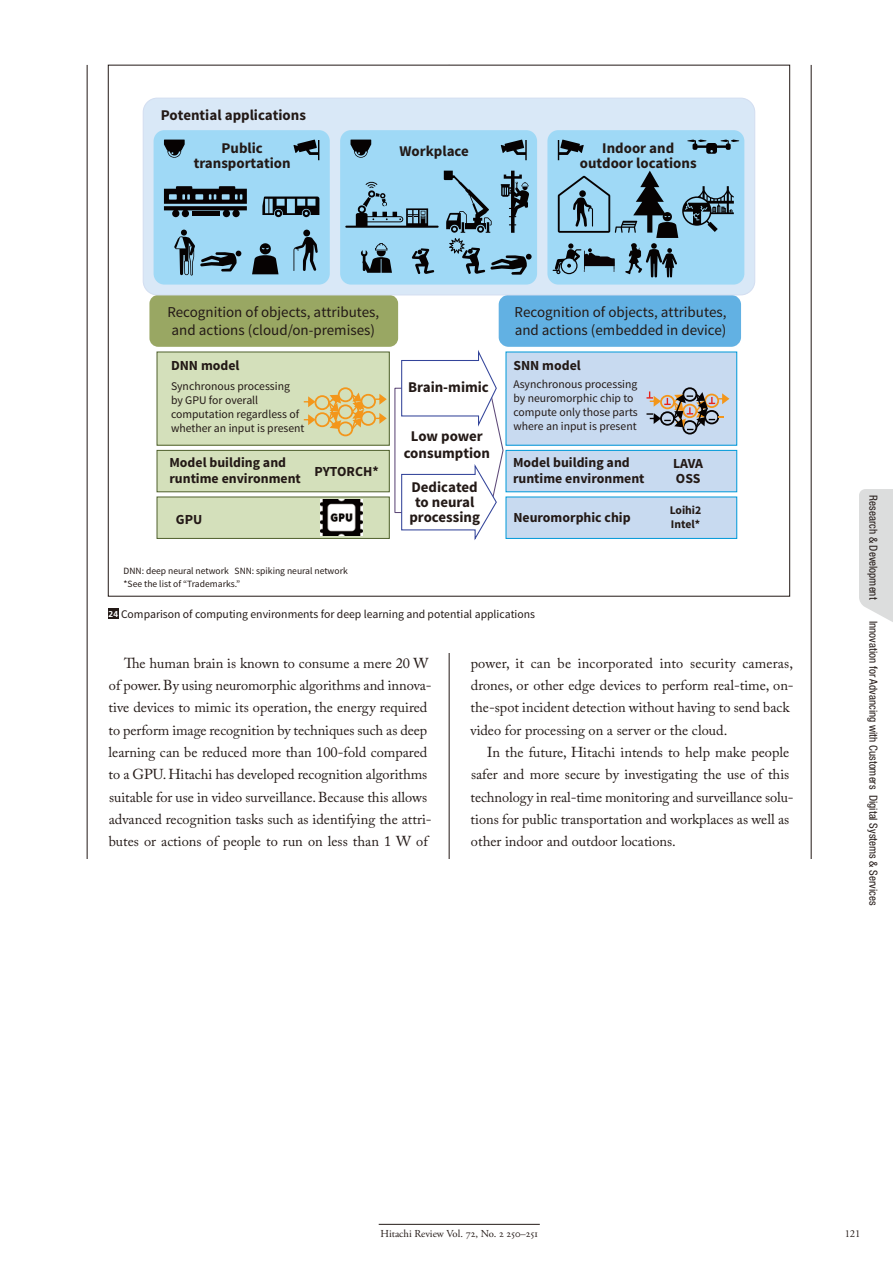
<style>
.page{position:relative;width:893px;height:1263px;background:#fff}
.page>*{position:absolute;margin:0;border:0;box-sizing:border-box;transform-origin:0 0}
.t1{font:15px/18px "Source Sans Pro";color:#231916}
.t2{font:700 14.85px/15px "Source Sans Pro";color:#231916;text-align:center}
.t3{font:14.4px/22.4px "Adobe Caslon Pro";color:#231916}
.t4{font:700 13.8px/16.6px "Source Sans Pro";color:#231916}
.t5{font:11.7px/14.1px "Source Sans Pro";color:#231916}
.t6{font:700 11.7px/14.1px "Source Sans Pro";color:#231916}
.t7{font:condensed 11.1px "Helvetica Neue LT Std";color:#231916}
.t8{font:10.65px "Adobe Garamond Pro";color:#231916}
.t9{font:9.6px/12.8px "Source Sans Pro";color:#231916}
.s1{font-family:"Frutiger LT Std";font-weight:700;font-size:8.55px;color:#fff}
</style>
<div class="page">
<hr style="left:87px;top:65px;width:1px;height:1116px;background:#231916">
<hr style="left:449px;top:65px;width:1px;height:1116px;background:#231916">
<hr style="left:811px;top:65px;width:1px;height:1116px;background:#231916">
<hr style="left:379px;top:1224px;width:161px;height:1px;background:#231916">
<svg style="left:859px;top:489px;width:33px;height:133px;background:#dedfdf"></svg>
<div style="left:157px;top:352px;width:232px;height:93px;background:#d4e0bb"></div>
<div style="left:157px;top:352px;width:233px;height:94px;border:1px solid #50612e"></div>
<div style="left:157px;top:497px;width:232px;height:41px;background:#d4e0bb"></div>
<div style="left:157px;top:497px;width:233px;height:42px;border:1px solid #50612e"></div>
<div style="left:157px;top:450px;width:232px;height:42px;background:#d4e0bb"></div>
<div style="left:157px;top:450px;width:233px;height:42px;border:1px solid #50612e"></div>
<svg style="left:394px;top:347px;width:110px;height:195px"></svg>
<div style="left:314px;top:395px;width:16px;height:15px;border:2px solid #f3961b;border-radius:50%"></div>
<div style="left:314px;top:412px;width:16px;height:15px;border:2px solid #f3961b;border-radius:50%"></div>
<div style="left:338px;top:421px;width:15px;height:15px;border:2px solid #f3961b;border-radius:50%"></div>
<div style="left:338px;top:404px;width:15px;height:15px;border:2px solid #f3961b;border-radius:50%"></div>
<div style="left:338px;top:387px;width:15px;height:15px;border:2px solid #f3961b;border-radius:50%"></div>
<div style="left:360px;top:411px;width:16px;height:15px;border:2px solid #f3961b;border-radius:50%"></div>
<div style="left:360px;top:394px;width:16px;height:15px;border:2px solid #f3961b;border-radius:50%"></div>
<svg style="left:304px;top:396px;width:11px;height:11px"></svg>
<svg style="left:328px;top:395px;width:13px;height:34px"></svg>
<svg style="left:352px;top:393px;width:12px;height:36px"></svg>
<svg style="left:304px;top:414px;width:11px;height:11px"></svg>
<svg style="left:375px;top:394px;width:12px;height:11px"></svg>
<svg style="left:375px;top:413px;width:12px;height:11px"></svg>
<img style="left:321px;top:500px;width:41px;height:36px">
<div style="left:506px;top:352px;width:231px;height:93px;background:#c8daf0"></div>
<div style="left:506px;top:352px;width:231px;height:94px;border:1px solid #0099d9"></div>
<div style="left:506px;top:497px;width:231px;height:41px;background:#c8daf0"></div>
<div style="left:506px;top:497px;width:231px;height:42px;border:1px solid #0099d9"></div>
<div style="left:506px;top:450px;width:231px;height:42px;background:#c8daf0"></div>
<div style="left:506px;top:450px;width:231px;height:42px;border:1px solid #0099d9"></div>
<div style="left:682px;top:420px;width:15px;height:15px;border:2px solid #060202;border-radius:50%"></div>
<div style="left:682px;top:387px;width:15px;height:15px;border:2px solid #060202;border-radius:50%"></div>
<div style="left:149px;top:295px;width:249px;height:52px;background:#99a763;border-radius:9px"></div>
<div style="left:499px;top:295px;width:242px;height:52px;background:#62b1e3;border-radius:10px"></div>
<div style="left:143px;top:98px;width:612px;height:197px;background:#d9e8f7;border-radius:14px"></div>
<div style="left:143px;top:98px;width:612px;height:197px;border:1px solid #d3def1;border-radius:14px"></div>
<div style="left:547px;top:130px;width:197px;height:155px;background:#9fd9f6;border-radius:11px"></div>
<div style="left:340px;top:130px;width:197px;height:155px;background:#9fd9f6;border-radius:11px"></div>
<div style="left:154px;top:130px;width:176px;height:155px;background:#9fd9f6;border-radius:11px"></div>
<svg style="left:553px;top:171px;width:181px;height:107px"></svg>
<svg style="left:687px;top:140px;width:52px;height:14px"></svg>
<svg style="left:558px;top:140px;width:26px;height:20px"></svg>
<svg style="left:345px;top:171px;width:187px;height:104px"></svg>
<svg style="left:350px;top:140px;width:21px;height:18px"></svg>
<svg style="left:501px;top:140px;width:26px;height:20px"></svg>
<svg style="left:252px;top:243px;width:26px;height:31px"></svg>
<div style="left:303px;top:230px;width:7px;height:6px;background:#060202;border-radius:50%"></div>
<svg style="left:293px;top:237px;width:25px;height:34px"></svg>
<svg style="left:174px;top:230px;width:63px;height:46px"></svg>
<svg style="left:235px;top:250px;width:7px;height:7px"></svg>
<svg style="left:164px;top:186px;width:83px;height:31px"></svg>
<svg style="left:262px;top:197px;width:57px;height:20px"></svg>
<svg style="left:164px;top:140px;width:21px;height:18px"></svg>
<svg style="left:293px;top:140px;width:26px;height:20px"></svg>
<svg style="left:646px;top:391px;width:83px;height:39px"></svg>
<div style="left:108px;top:609px;width:11px;height:10px;background:#231916"></div>
<p class="t2" style="left:222px;top:100px;width:86px;line-height:32.4px;text-align:left;text-indent:-61px">Potential applications<br>Public</p>
<p class="t2" style="left:194px;top:156px;width:99px">transportation</p>
<p class="t2" style="left:399px;top:145px;width:71px">Workplace</p>
<p class="t2" style="left:580px;top:141px;width:118px">Indoor and outdoor locations</p>
<p class="t1" style="left:167px;top:305px;width:213px">Recognition of objects, attributes, and actions (cloud/on-premises)</p>
<p class="t4" style="left:171px;top:358px;width:70px">DNN model</p>
<p class="t1" style="left:515px;top:305px;width:213px">Recognition of objects, attributes, and actions (embedded in device)</p>
<p class="t4" style="left:513px;top:358px;width:69px">SNN model</p>
<p class="t5" style="left:171px;top:380px;width:135px">Synchronous processing by GPU for overall computation regardless of whether an input is present</p>
<p class="t5" style="left:513px;top:378px;width:126px">Asynchronous processing by neuromorphic chip to compute only those parts where an input is present</p>
<p class="t2" style="left:408px;top:381px;width:82px">Brain-mimic</p>
<p class="t2" style="left:404px;top:430px;width:88px;line-height:16.5px">Low power consumption</p>
<p class="t2" style="left:409px;top:481px;width:72px">Dedicated to neural processing</p>
<p class="t4" style="left:169px;top:455px;width:133px">Model building and runtime environment</p>
<p class="t4" style="left:513px;top:455px;width:133px">Model building and runtime environment</p>
<p class="t4" style="left:513px;top:511px;width:119px">Neuromorphic chip</p>
<p class="t4" style="left:315px;top:464px;width:66px">PYTORCH*</p>
<p class="t4" style="left:176px;top:512px;width:28px">GPU</p>
<p class="t9" style="left:124px;top:565px;width:226px">DNN: deep neural network SNN: spiking neural network *See the list of “Trademarks.”</p>
<p class="t5" style="left:109px;top:608px;width:428px"><span class="s1">24</span> Comparison of computing environments for deep learning and potential applications</p>
<p class="t4" style="left:673px;top:456px;width:32px">LAVA</p>
<p class="t4" style="left:676px;top:471px;width:26px">OSS</p>
<p class="t6" style="left:670px;top:504px;width:33px">Loihi2<br>Intel*</p>
<p class="t3" style="left:109px;top:653px;width:325px;text-indent:15px">The human brain is known to consume a mere 20 W of power. By using neuromorphic algorithms and innova&shy;tive devices to mimic its operation, the energy required to perform image recognition by techniques such as deep learning can be reduced more than 100-fold compared to a GPU. Hitachi has developed recognition algorithms suitable for use in video surveillance. Because this allows advanced recognition tasks such as identifying the attri&shy;butes or actions of people to run on less than 1 W of</p>
<p class="t3" style="left:470px;top:653px;width:325px">power, it can be incorporated into security cameras, drones, or other edge devices to perform real-time, on&shy;the-spot incident detection without having to send back video for processing on a server or the cloud.</p>
<p class="t3" style="left:471px;top:743px;width:325px;text-indent:16px">In the future, Hitachi intends to help make people safer and more secure by investigating the use of this technology in real-time monitoring and surveillance solu&shy;tions for public transportation and workplaces as well as other indoor and outdoor locations.</p>
<p class="t7" style="left:877px;top:495px;width:106px;rotate:90deg">Research &amp; Development</p>
<p class="t7" style="left:877px;top:621px;width:286px;rotate:90deg">Innovation for Advancing with Customers Digital Systems &amp; Services</p>
<p class="t8" style="left:381px;top:1228px;width:159px">Hitachi Review Vol. 72, No. 2 250–251</p>
<p class="t8" style="left:845px;top:1228px;width:17px">121</p>
</div>
